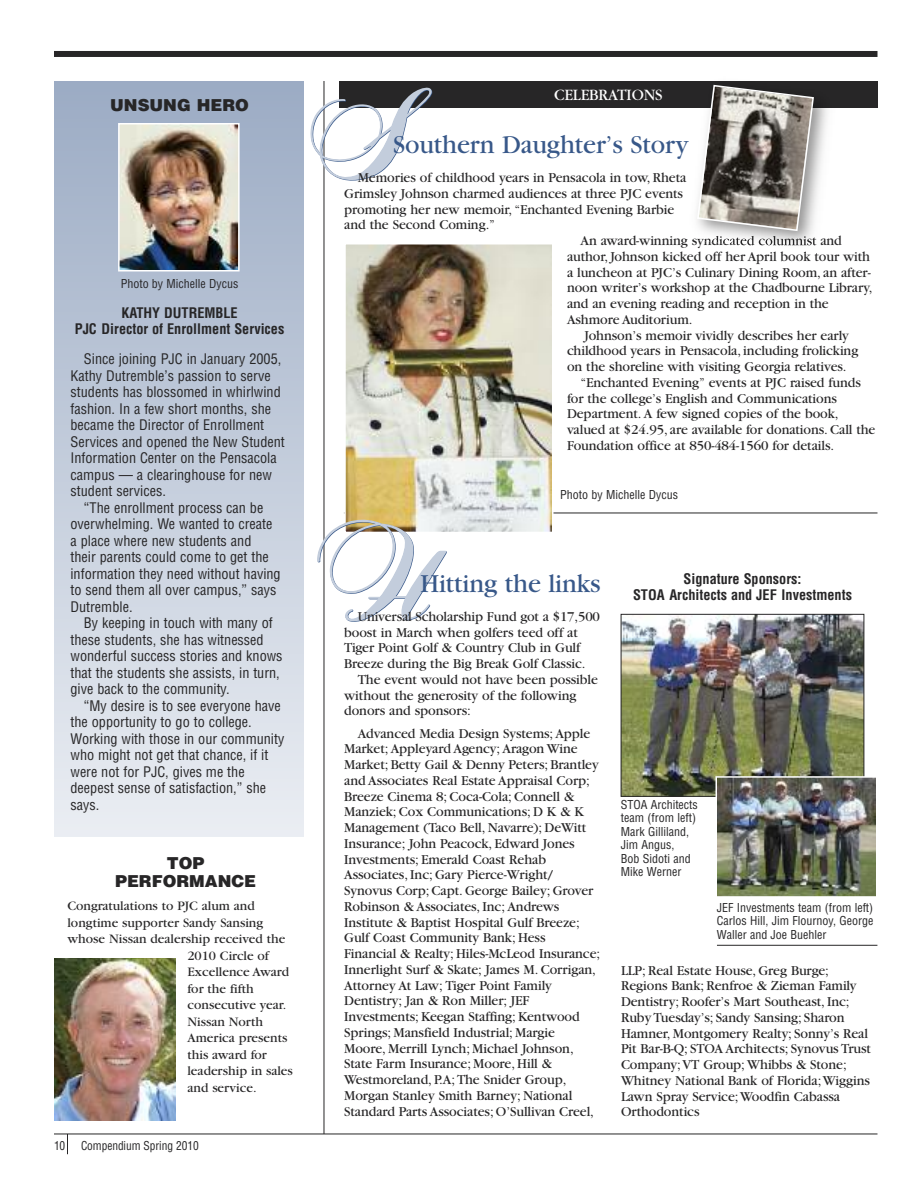
<style>
.page{position:relative;width:918px;height:1188px;background:#fff}
.page>*{position:absolute;margin:0;border:0;box-sizing:border-box;transform-origin:0 0}
.t1{font:27px "Garamond";letter-spacing:-.005em;color:#385889}
.t2{font:900 16.5px/18px "Helvetica";color:#272627;text-align:center}
.t3{font:16.5px "Garamond";letter-spacing:-.005em;color:#fff}
.t4{font:14.25px/15.8px "Garamond";letter-spacing:-.005em;color:#272627}
.t5{font:condensed 14.25px "Helvetica";color:#272627}
.t6{font:700 condensed 14.25px/16.5px "Helvetica";color:#272627;text-align:center}
.t7{font:13.5px "Garamond";color:#272627}
.t8{font:condensed 12px/13.5px "Helvetica";color:#272627;text-align:justify}
.t9{font:condensed 12px "Helvetica";color:#272627;scale:.95 1}
</style>
<div class="page">
<hr style="left:344px;top:513px;width:534px;height:1px;background:#272627">
<img style="left:347px;top:246px;width:204px;height:284px">
<div style="left:344px;top:243px;width:210px;height:290px;border:2px solid #fff"></div>
<hr style="left:324px;top:81px;width:1px;height:1053px;background:#272627">
<div style="left:339px;top:81px;width:539px;height:27px;background:#272627"></div>
<hr style="left:54px;top:1134px;width:824px;height:1px;background:#272627">
<div style="left:54px;top:51px;width:824px;height:6px;background:#272627"></div>
<svg style="left:67px;top:1135px;width:1px;height:19px"></svg>
<div style="left:54px;top:81px;width:250px;height:756px;background:linear-gradient(to bottom,#9cabc4,#eaedf3)"></div>
<img style="left:121px;top:126px;width:116px;height:143px">
<div style="left:118px;top:123px;width:122px;height:149px;border:2px solid #fff"></div>
<svg style="left:317px;top:516px;width:131px;height:107px"></svg>
<svg style="left:310px;top:87px;width:122px;height:96px"></svg>
<img style="left:692px;top:108px;width:135px;height:147px">
<svg style="left:696px;top:84px;width:119px;height:148px;background:#8c8883"></svg>
<hr style="left:717px;top:945px;width:160px;height:1px;background:#272627">
<img style="left:623px;top:616px;width:239px;height:178px">
<div style="left:621px;top:614px;width:243px;height:182px;border:1px solid #272627"></div>
<img style="left:719px;top:779px;width:156px;height:116px">
<div style="left:716px;top:776px;width:162px;height:122px;border:2px solid #fff"></div>
<img style="left:54px;top:958px;width:122px;height:162px">
<p class="t2" style="left:110px;top:97px;width:140px">UNSUNG HERO</p>
<p class="t8" style="left:121px;top:278px;width:119px">Photo by Michelle Dycus</p>
<p class="t6" style="left:75px;top:306px;width:211px">KATHY DUTREMBLE<br>PJC Director of Enrollment Services</p>
<p class="t5" style="left:84px;top:354px;width:199px">Since joining PJC in January 2005,</p>
<p class="t5" style="left:70px;top:370px;width:202px">Kathy Dutremble’s passion to serve</p>
<p class="t5" style="left:70px;top:387px;width:212px">students has blossomed in whirlwind</p>
<p class="t5" style="left:70px;top:403px;width:202px">fashion. In a few short months, she</p>
<p class="t5" style="left:70px;top:420px;width:195px">became the Director of Enrollment</p>
<p class="t5" style="left:70px;top:436px;width:216px">Services and opened the New Student</p>
<p class="t5" style="left:70px;top:453px;width:208px">Information Center on the Pensacola</p>
<p class="t5" style="left:70px;top:469px;width:203px">campus — a clearinghouse for new</p>
<p class="t5" style="left:70px;top:486px;width:97px">student services.</p>
<p class="t5" style="left:84px;top:502px;width:181px">“The enrollment process can be</p>
<p class="t5" style="left:70px;top:519px;width:203px">overwhelming. We wanted to create</p>
<p class="t5" style="left:70px;top:535px;width:182px">a place where new students and</p>
<p class="t5" style="left:70px;top:552px;width:200px">their parents could come to get the</p>
<p class="t5" style="left:70px;top:568px;width:212px">information they need without having</p>
<p class="t5" style="left:70px;top:585px;width:207px">to send them all over campus,” says</p>
<p class="t5" style="left:70px;top:601px;width:64px">Dutremble.</p>
<p class="t5" style="left:84px;top:618px;width:190px">By keeping in touch with many of</p>
<p class="t5" style="left:70px;top:634px;width:195px">these students, she has witnessed</p>
<p class="t5" style="left:70px;top:651px;width:214px">wonderful success stories and knows</p>
<p class="t5" style="left:70px;top:667px;width:211px">that the students she assists, in turn,</p>
<p class="t5" style="left:70px;top:684px;width:161px">give back to the community.</p>
<p class="t5" style="left:84px;top:700px;width:198px">“My desire is to see everyone have</p>
<p class="t5" style="left:70px;top:717px;width:183px">the opportunity to go to college.</p>
<p class="t5" style="left:70px;top:733px;width:215px">Working with those in our community</p>
<p class="t5" style="left:70px;top:750px;width:199px">who might not get that chance, if it</p>
<p class="t5" style="left:70px;top:766px;width:176px">were not for PJC, gives me the</p>
<p class="t5" style="left:70px;top:783px;width:197px">deepest sense of satisfaction,” she</p>
<p class="t5" style="left:70px;top:799px;width:30px">says.</p>
<p class="t2" style="left:115px;top:856px;width:143px">TOP<br>PERFORMANCE</p>
<p class="t7" style="left:68px;top:901px;width:189px">Congratulations to PJC alum and</p>
<p class="t7" style="left:67px;top:918px;width:197px">longtime supporter Sandy Sansing</p>
<p class="t7" style="left:67px;top:934px;width:219px">whose Nissan dealership received the</p>
<p class="t7" style="left:188px;top:951px;width:83px">2010 Circle of</p>
<p class="t7" style="left:187px;top:967px;width:103px">Excellence Award</p>
<p class="t7" style="left:187px;top:984px;width:68px">for the fifth</p>
<p class="t7" style="left:187px;top:1000px;width:100px">consecutive year.</p>
<p class="t7" style="left:187px;top:1017px;width:77px">Nissan North</p>
<p class="t7" style="left:187px;top:1033px;width:101px">America presents</p>
<p class="t7" style="left:187px;top:1050px;width:81px">this award for</p>
<p class="t7" style="left:187px;top:1066px;width:107px">leadership in sales</p>
<p class="t7" style="left:187px;top:1083px;width:71px">and service.</p>
<p class="t9" style="left:54px;top:1141px;width:13px">10</p>
<p class="t9" style="left:81px;top:1141px;width:125px">Compendium Spring 2010</p>
<p class="t3" style="left:554px;top:89px;width:110px">CELEBRATIONS</p>
<h1 class="t1" style="left:393px;top:135px;width:297px">Southern Daughter’s Story</h1>
<p class="t4" style="left:358px;top:171px;width:330px">Memories of childhood years in Pensacola in tow, Rheta</p>
<p class="t4" style="left:344px;top:187px;width:340px">Grimsley Johnson charmed audiences at three PJC events</p>
<p class="t4" style="left:344px;top:203px;width:332px">promoting her new memoir, “Enchanted Evening Barbie</p>
<p class="t4" style="left:344px;top:218px;width:152px">and the Second Coming.”</p>
<p class="t4" style="left:581px;top:234px;width:263px">An award-winning syndicated columnist and</p>
<p class="t4" style="left:567px;top:250px;width:305px">author, Johnson kicked off her April book tour with</p>
<p class="t4" style="left:567px;top:266px;width:305px">a luncheon at PJC’s Culinary Dining Room, an after-</p>
<p class="t4" style="left:567px;top:281px;width:307px">noon writer’s workshop at the Chadbourne Library,</p>
<p class="t4" style="left:567px;top:297px;width:263px">and an evening reading and reception in the</p>
<p class="t4" style="left:567px;top:313px;width:127px">Ashmore Auditorium.</p>
<p class="t4" style="left:584px;top:329px;width:266px">Johnson’s memoir vividly describes her early</p>
<p class="t4" style="left:567px;top:344px;width:293px">childhood years in Pensacola, including frolicking</p>
<p class="t4" style="left:567px;top:360px;width:281px">on the shoreline with visiting Georgia relatives.</p>
<p class="t4" style="left:581px;top:376px;width:282px">“Enchanted Evening” events at PJC raised funds</p>
<p class="t4" style="left:567px;top:392px;width:272px">for the college’s English and Communications</p>
<p class="t4" style="left:567px;top:407px;width:273px">Department. A few signed copies of the book,</p>
<p class="t4" style="left:567px;top:423px;width:310px">valued at $24.95, are available for donations. Call the</p>
<p class="t4" style="left:567px;top:439px;width:269px">Foundation office at 850-484-1560 for details.</p>
<p class="t8" style="left:560px;top:488px;width:119px">Photo by Michelle Dycus</p>
<h1 class="t1" style="left:421px;top:574px;width:182px">Hitting the links</h1>
<p class="t4" style="left:344px;top:610px;width:257px;text-indent:14px">Universal Scholarship Fund got a $17,500 boost in March when golfers teed off at Tiger Point Golf &amp; Country Club in Gulf Breeze during the Big Break Golf Classic.</p>
<p class="t4" style="left:344px;top:673px;width:255px;text-indent:13px">The event would not have been possible without the generosity of the following donors and sponsors:</p>
<p class="t4" style="left:344px;top:727px;width:258px;text-indent:14px">Advanced Media Design Systems; Apple Market; Appleyard Agency; Aragon Wine Market; Betty Gail &amp; Denny Peters; Brantley and Associates Real Estate Appraisal Corp; Breeze Cinema 8; Coca-Cola; Connell &amp; Manziek; Cox Communications; D K &amp; K Management (Taco Bell, Navarre); DeWitt Insurance; John Peacock, Edward Jones Investments; Emerald Coast Rehab Associates, Inc; Gary Pierce-Wright/ Synovus Corp; Capt. George Bailey; Grover Robinson &amp; Associates, Inc; Andrews Institute &amp; Baptist Hospital Gulf Breeze; Gulf Coast Community Bank; Hess Financial &amp; Realty; Hiles-McLeod Insurance; Innerlight Surf &amp; Skate; James M. Corrigan, Attorney At Law; Tiger Point Family Dentistry; Jan &amp; Ron Miller; JEF Investments; Keegan Staffing; Kentwood Springs; Mansfield Industrial; Margie Moore, Merrill Lynch; Michael Johnson, State Farm Insurance; Moore, Hill &amp; Westmoreland, P.A;The Snider Group, Morgan Stanley Smith Barney; National Standard Parts Associates; O’Sullivan Creel,</p>
<p class="t6" style="left:633px;top:573px;width:220px;line-height:15.8px">Signature Sponsors:<br>STOA Architects and JEF Investments</p>
<p class="t8" style="left:621px;top:799px;width:78px;text-align:left">STOA Architects team (from left)<br>Mark Gilliland,<br>Jim Angus,<br>Bob Sidoti and<br>Mike Werner</p>
<p class="t8" style="left:717px;top:901px;width:158px">JEF Investments team (from left)<br>Carlos Hill, Jim Flournoy, George Waller and Joe Buehler</p>
<p class="t4" style="left:621px;top:964px;width:252px">LLP; Real Estate House, Greg Burge; Regions Bank; Renfroe &amp; Zieman Family Dentistry; Roofer’s Mart Southeast, Inc; Ruby Tuesday’s; Sandy Sansing; Sharon Hamner, Montgomery Realty; Sonny’s Real Pit Bar-B-Q; STOA Architects; Synovus Trust Company;VT Group; Whibbs &amp; Stone; Whitney National Bank of Florida;Wiggins Lawn Spray Service;Woodfin Cabassa Orthodontics</p>
</div>
